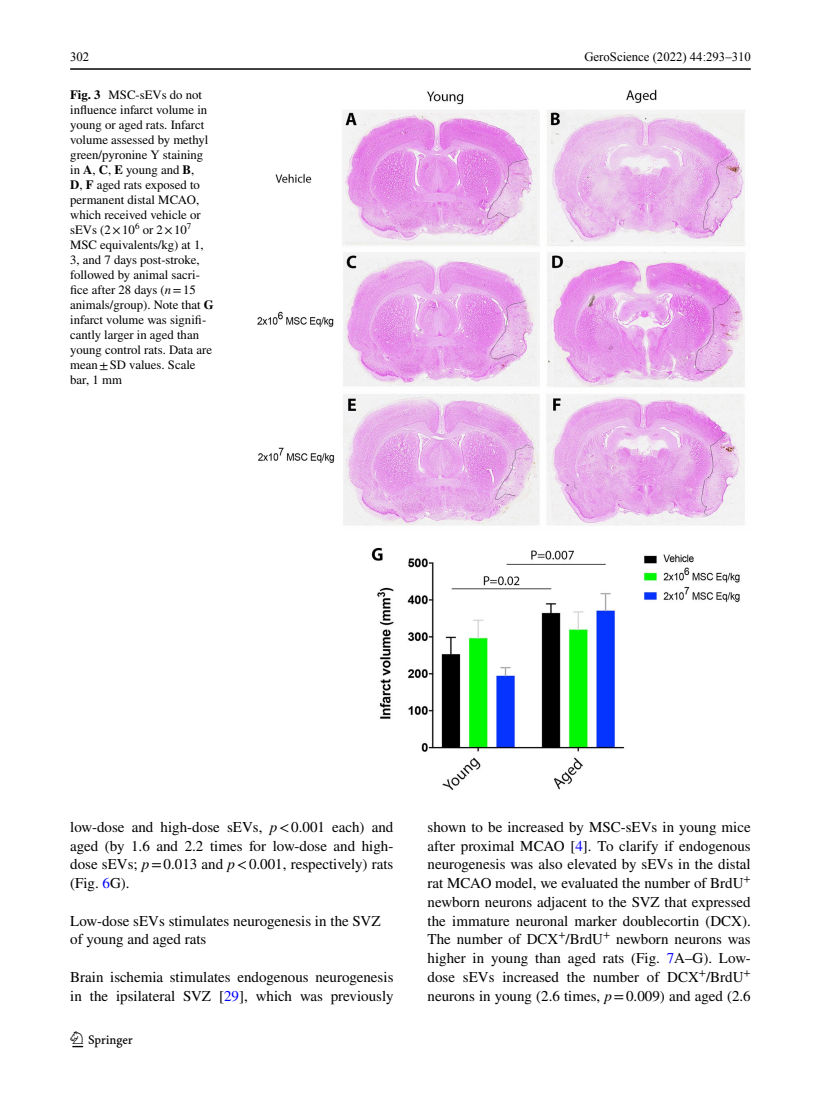
<style>
.page{position:relative;width:821px;height:1106px;background:#fff}
.page>*{position:absolute;margin:0;border:0;box-sizing:border-box;transform-origin:0 0}
.t1{font:22.5px "Springnew Regular 2";color:#000}
.t2{font:15px/18.8px "STIX";color:#000;text-align:justify}
.t3{font:12.75px/15px "STIX";color:#000}
.t4{font:12.75px "Times New Roman";color:#000}
.s1{font-weight:700}
.s2{font-style:italic}
.s3{color:#00f}
</style>
<div class="page">
<hr style="left:70px;top:68px;width:680px;height:2px;background:#000">
<img style="left:257px;top:89px;width:488px;height:701px">
<p class="t4" style="left:70px;top:53px;width:21px">302</p>
<p class="t4" style="left:584px;top:53px;width:168px">GeroScience (2022) 44:293–310</p>
<p class="t3" style="left:70px;top:88px;width:145px"><span class="s1">Fig. 3</span> MSC-sEVs do not influence infarct volume in young or aged rats. Infarct volume assessed by methyl green/pyronine Y staining in <span class="s1">A</span>, <span class="s1">C</span>, <span class="s1">E</span> young and <span class="s1">B</span>,<br><span class="s1">D</span>, <span class="s1">F</span> aged rats exposed to permanent distal MCAO, which received vehicle or sEVs (2× -10<sup>6</sup> or 2× -10<sup>7<br></sup>MSC equivalents/kg) at 1,<br>3, and 7 days post-stroke, followed by animal sacri&shy;fice after 28 days (<span class="s2">n</span>=15 animals/group). Note that <span class="s1">G </span>infarct volume was signifi&shy;cantly larger in aged than young control rats. Data are mean±SD values. Scale bar, 1 mm</p>
<p class="t2" style="left:70px;top:818px;width:325px">low-dose and high-dose sEVs, <span class="s2">p</span>&lt;0.001 each) and aged (by 1.6 and 2.2 times for low-dose and high&shy;dose sEVs; <span class="s2">p</span>=0.013 and <span class="s2">p</span>&lt;0.001, respectively) rats (Fig. <span class="s3">6</span>G).</p>
<p class="t2" style="left:70px;top:912px;width:312px">Low‑dose sEVs stimulates neurogenesis in the SVZ of young and aged rats</p>
<p class="t2" style="left:70px;top:968px;width:325px">Brain ischemia stimulates endogenous neurogenesis in the ipsilateral SVZ [<span class="s3">29</span>], which was previously</p>
<h1 class="t1" style="left:72px;top:1031px;width:62px">1 3</h1>
<p class="t2" style="left:427px;top:818px;width:325px">shown to be increased by MSC-sEVs in young mice after proximal MCAO [<span class="s3">4</span>]. To clarify if endogenous neurogenesis was also elevated by sEVs in the distal rat MCAO model, we evaluated the number of BrdU<sup>+ </sup>newborn neurons adjacent to the SVZ that expressed the immature neuronal marker doublecortin (DCX).<br>The number of DCX<sup>+</sup>/BrdU<sup>+</sup> newborn neurons was higher in young than aged rats (Fig. <span class="s3">7</span>A–G). Low&shy;dose sEVs increased the number of DCX<sup>+</sup>/BrdU<sup>+ </sup>neurons in young (2.6 times, <span class="s2">p</span>=0.009) and aged (2.6</p>
</div>
